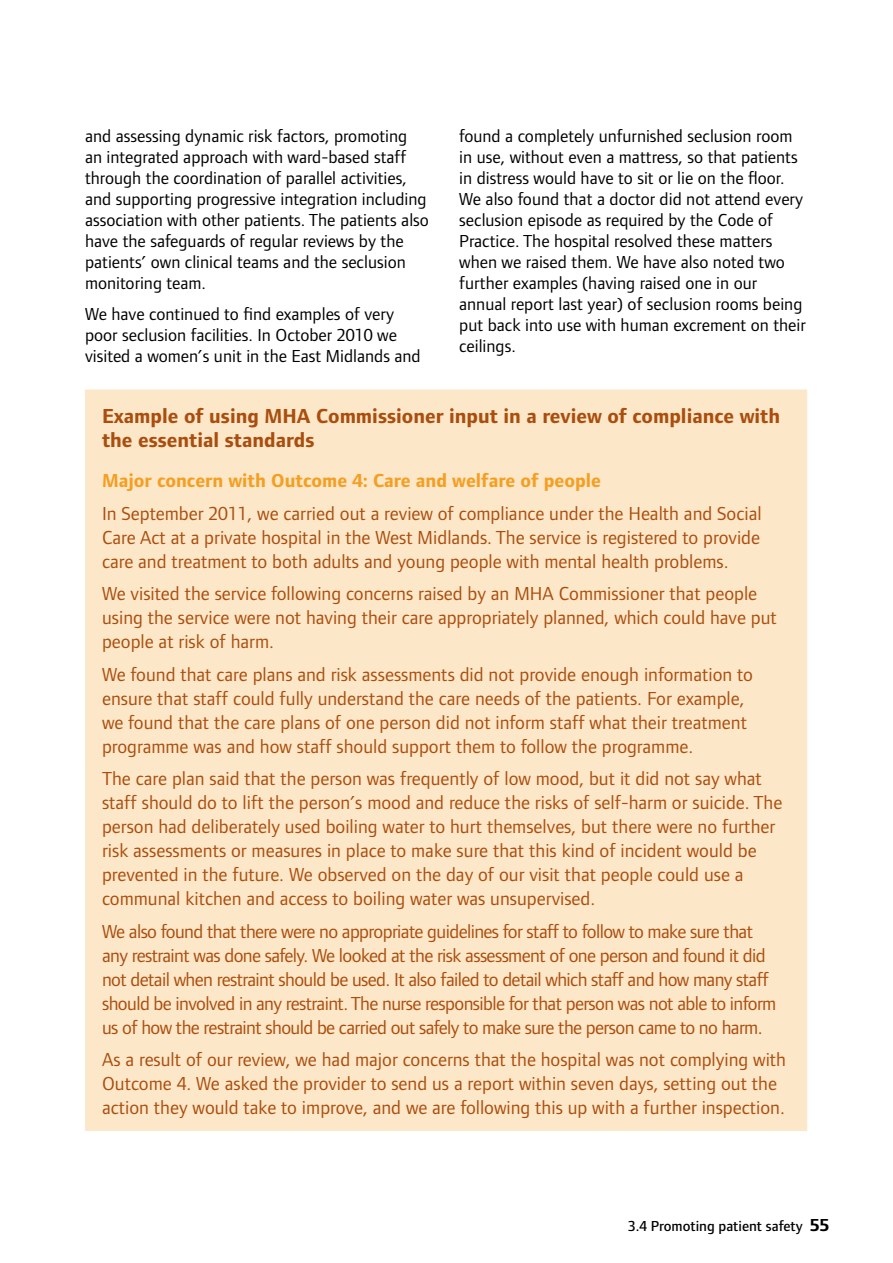
<style>
.page{position:relative;width:893px;height:1263px;background:#fff}
.page>*{position:absolute;margin:0;border:0;box-sizing:border-box;transform-origin:0 0}
.t1{font:700 21px/24px "Foundry Form Sans";color:#aa4e0f}
.t2{font:19.5px/24px "Foundry Form Sans";color:#aa4e0f}
.t3{font:19.5px/24px "Foundry Form Sans";letter-spacing:-.03em;color:#aa4e0f}
.t4{font:700 19.5px "Foundry Form Sans";color:#f49f22}
.t5{font:18px/21px "Foundry Form Sans";color:#000}
.t6{font:500 15px "Foundry Form Sans";color:#000}
.s1{font-weight:700;font-size:18px}
</style>
<div class="page">
<div style="left:85px;top:390px;width:722px;height:741px;background:#fce7c8"></div>
<p class="t5" style="left:85px;top:125px;width:345px">and assessing dynamic risk factors, promoting<br>an integrated approach with ward-based staff through the coordination of parallel activities, and supporting progressive integration including association with other patients. The patients also have the safeguards of regular reviews by the patients’ own clinical teams and the seclusion monitoring team.</p>
<p class="t5" style="left:85px;top:304px;width:337px">We have continued to find examples of very poor seclusion facilities. In October 2010 we visited a women’s unit in the East Midlands and</p>
<p class="t5" style="left:459px;top:125px;width:348px">found a completely unfurnished seclusion room in use, without even a mattress, so that patients in distress would have to sit or lie on the floor.<br>We also found that a doctor did not attend every seclusion episode as required by the Code of Practice. The hospital resolved these matters when we raised them. We have also noted two further examples (having raised one in our annual report last year) of seclusion rooms being put back into use with human excrement on their ceilings.</p>
<p class="t1" style="left:102px;top:404px;width:679px">Example of using MHA Commissioner input in a review of compliance with the essential standards</p>
<p class="t4" style="left:102px;top:470px;width:500px">Major concern with Outcome 4: Care and welfare of people</p>
<p class="t2" style="left:102px;top:501px;width:661px;text-align:justify">In September 2011, we carried out a review of compliance under the Health and Social Care Act at a private hospital in the West Midlands. The service is registered to provide care and treatment to both adults and young people with mental health problems.</p>
<p class="t2" style="left:102px;top:582px;width:676px">We visited the service following concerns raised by an MHA Commissioner that people using the service were not having their care appropriately planned, which could have put people at risk of harm.</p>
<p class="t2" style="left:102px;top:662px;width:652px">We found that care plans and risk assessments did not provide enough information to ensure that staff could fully understand the care needs of the patients. For example, we found that the care plans of one person did not inform staff what their treatment programme was and how staff should support them to follow the programme.</p>
<p class="t2" style="left:102px;top:766px;width:682px">The care plan said that the person was frequently of low mood, but it did not say what staff should do to lift the person’s mood and reduce the risks of self-harm or suicide. The person had deliberately used boiling water to hurt themselves, but there were no further risk assessments or measures in place to make sure that this kind of incident would be prevented in the future. We observed on the day of our visit that people could use a communal kitchen and access to boiling water was unsupervised.</p>
<p class="t3" style="left:102px;top:919px;width:676px">We also found that there were no appropriate guidelines for staff to follow to make sure that any restraint was done safely. We looked at the risk assessment of one person and found it did not detail when restraint should be used. It also failed to detail which staff and how many staff should be involved in any restraint. The nurse responsible for that person was not able to inform us of how the restraint should be carried out safely to make sure the person came to no harm.</p>
<p class="t2" style="left:102px;top:1047px;width:686px">As a result of our review, we had major concerns that the hospital was not complying with<br>Outcome 4. We asked the provider to send us a report within seven days, setting out the action they would take to improve, and we are following this up with a further inspection.</p>
<p class="t6" style="left:628px;top:1218px;width:202px">3.4 Promoting patient safety <span class="s1">55</span></p>
</div>
